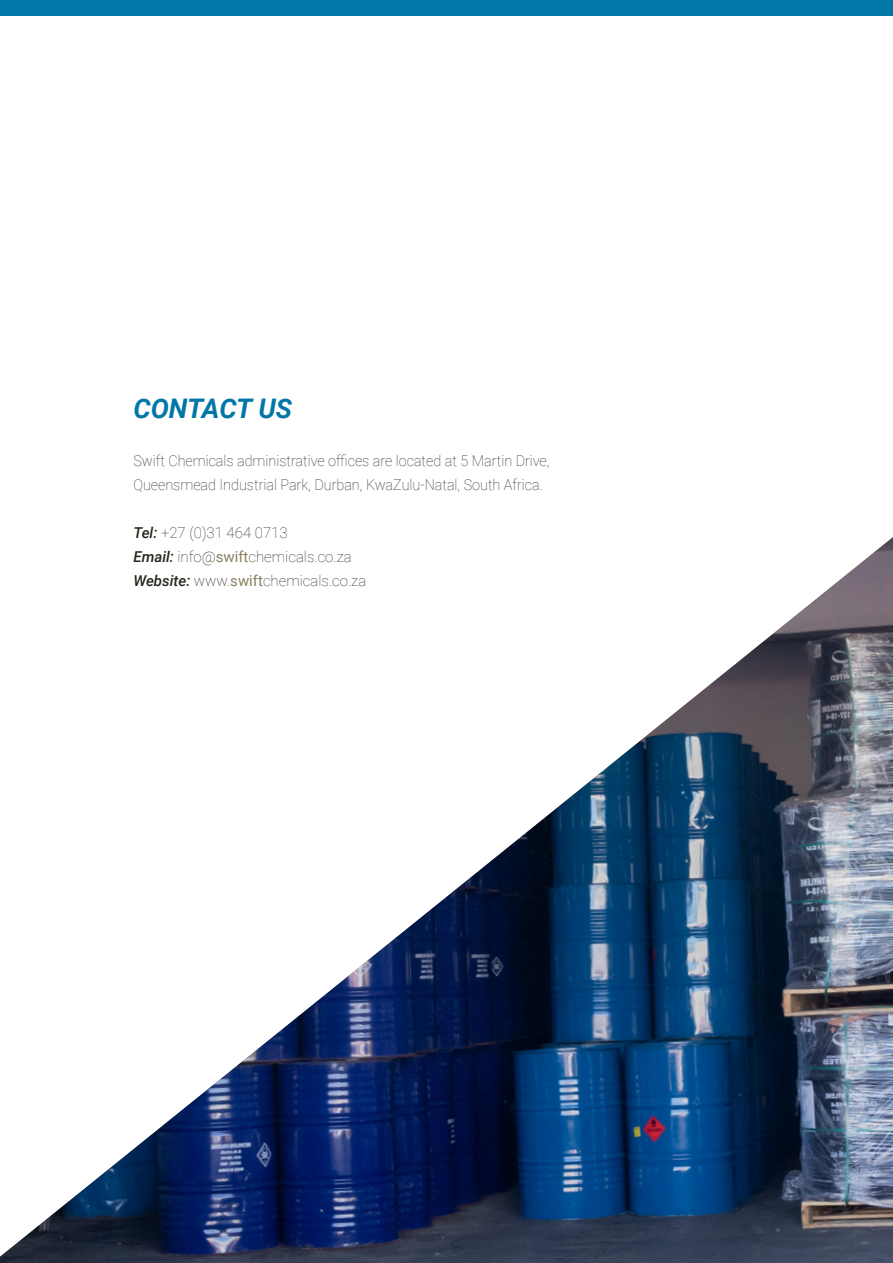
<style>
.page{position:relative;width:893px;height:1263px;background:#fff}
.page>*{position:absolute;margin:0;border:0;box-sizing:border-box;transform-origin:0 0}
.t1{font:italic 700 27px "Roboto";letter-spacing:-.01em;color:#0077a7}
.t2{font:100 15px/24px "Roboto";color:#25261b;scale:.96 1}
.t3{font:100 15px/24px "Roboto";color:#25261b}
.s1{font-weight:500;font-style:italic}
.s2{font-weight:400;color:#8a8060}
</style>
<div class="page">
<img style="left:0;top:537px;width:893px;height:726px">
<div style="left:0;top:0;width:893px;height:15px;background:#0077a7"></div>
<h1 class="t1" style="left:133px;top:389px;width:160px">CONTACT US</h1>
<p class="t2" style="left:133px;top:448px;width:435px">Swift Chemicals administrative offices are located at 5 Martin Drive,<br>Queensmead Industrial Park, Durban, KwaZulu-Natal, South Africa.</p>
<p class="t3" style="left:133px;top:520px;width:234px"><span class="s1">Tel:</span> +27 (0)31 464 0713<br><span class="s1">Email:</span> info@<span class="s2">swift</span>chemicals.co.za<br><span class="s1">Website:</span> www.<span class="s2">swift</span>chemicals.co.za</p>
</div>
